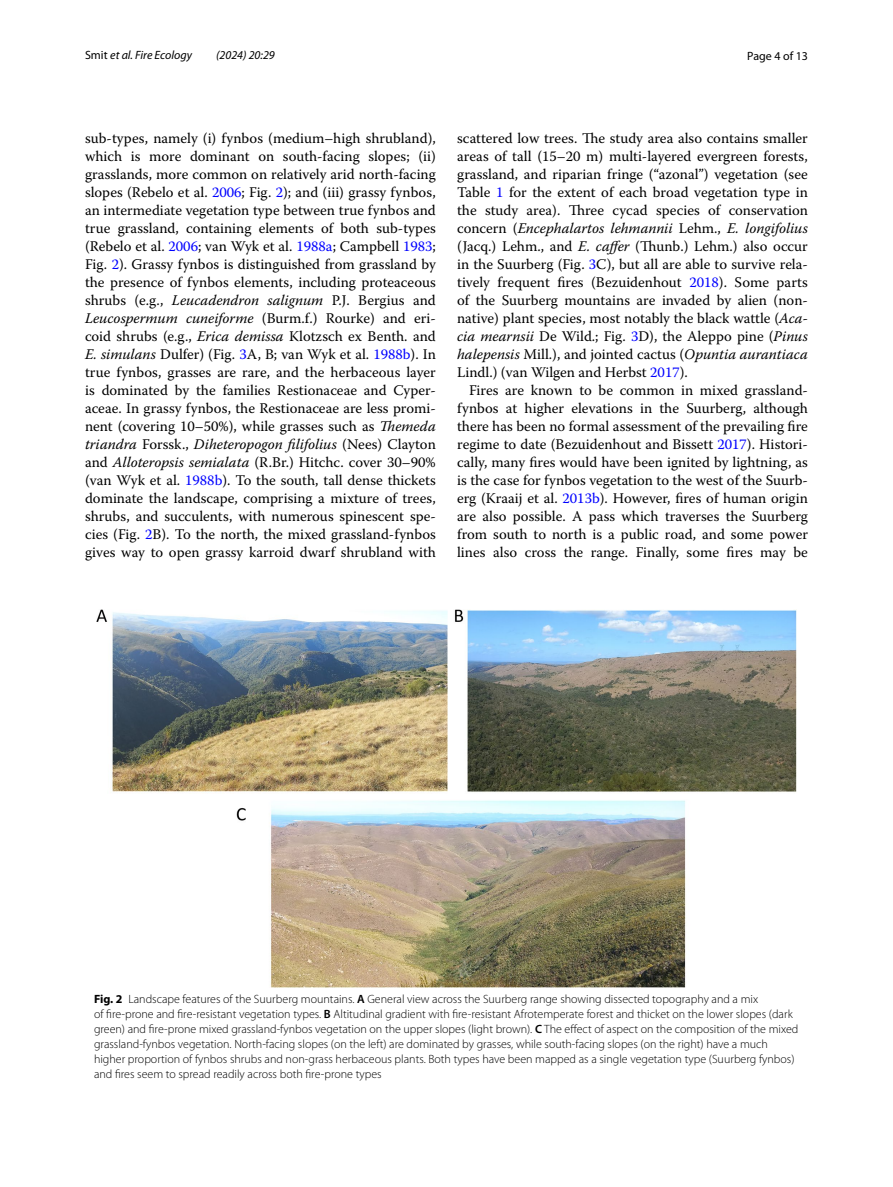
<style>
.page{position:relative;width:893px;height:1187px;background:#fff}
.page>*{position:absolute;margin:0;border:0;box-sizing:border-box;transform-origin:0 0}
.t1{font:14.7px/18px "Warnock Pro";color:#000;text-align:justify}
.t2{font:300 12px/15px "Myriad Pro";color:#000}
.t3{font:italic 12px "Myriad Pro";color:#000}
.t4{font:12px "Myriad Pro";color:#000}
.s1{font-style:normal}
.s2{color:#00f}
.s3{font-style:italic}
.s4{font-weight:700}
.s5{font-weight:600}
</style>
<div class="page">
<img style="left:96px;top:609px;width:701px;height:378px">
<p class="t3" style="left:85px;top:48px;width:109px"><span class="s1">Smit</span> et al. Fire Ecology</p>
<p class="t3" style="left:216px;top:48px;width:60px">(2024) 20:29</p>
<p class="t4" style="left:747px;top:48px;width:62px">Page 4 of 13</p>
<p class="t1" style="left:85px;top:128px;width:352px">sub-types, namely (i) fynbos (medium–high shrubland), which is more dominant on south-facing slopes; (ii) grasslands, more common on relatively arid north-facing slopes (Rebelo et al. <span class="s2">2006</span>; Fig. <span class="s2">2</span>); and (iii) grassy fynbos, an intermediate vegetation type between true fynbos and true grassland, containing elements of both sub-types (Rebelo et al. <span class="s2">2006</span>; van Wyk et al. <span class="s2">1988a</span>; Campbell <span class="s2">1983</span>; Fig. <span class="s2">2</span>). Grassy fynbos is distinguished from grassland by the presence of fynbos elements, including proteaceous shrubs (e.g., <span class="s3">Leucadendron salignum</span> P.J. Bergius and <span class="s3">Leucospermum cuneiforme</span> (Burm.f.) Rourke) and eri&shy;coid shrubs (e.g., <span class="s3">Erica demissa</span> Klotzsch ex Benth. and <span class="s3">E. simulans</span> Dulfer) (Fig. <span class="s2">3</span>A, B; van Wyk et al. <span class="s2">1988b</span>). In true fynbos, grasses are rare, and the herbaceous layer is dominated by the families Restionaceae and Cyper&shy;aceae. In grassy fynbos, the Restionaceae are less promi&shy;nent (covering 10–50%), while grasses such as <span class="s3">Themeda triandra</span> Forssk., <span class="s3">Diheteropogon filifolius</span> (Nees) Clayton and <span class="s3">Alloteropsis semialata</span> (R.Br.) Hitchc. cover 30–90% (van Wyk et al. <span class="s2">1988b</span>). To the south, tall dense thickets dominate the landscape, comprising a mixture of trees, shrubs, and succulents, with numerous spinescent spe&shy;cies (Fig. <span class="s2">2</span>B). To the north, the mixed grassland-fynbos gives way to open grassy karroid dwarf shrubland with</p>
<p class="t1" style="left:457px;top:128px;width:352px">scattered low trees. The study area also contains smaller areas of tall (15–20 m) multi-layered evergreen forests, grassland, and riparian fringe (“azonal”) vegetation (see Table <span class="s2">1</span> for the extent of each broad vegetation type in the study area). Three cycad species of conservation concern (<span class="s3">Encephalartos lehmannii</span> Lehm., <span class="s3">E. longifolius </span>(Jacq.) Lehm., and <span class="s3">E. caffer</span> (Thunb.) Lehm.) also occur in the Suurberg (Fig. <span class="s2">3</span>C), but all are able to survive rela&shy;tively frequent fires (Bezuidenhout <span class="s2">2018</span>). Some parts of the Suurberg mountains are invaded by alien (non&shy;native) plant species, most notably the black wattle (<span class="s3">Aca&shy;cia mearnsii</span> De Wild.; Fig. <span class="s2">3</span>D), the Aleppo pine (<span class="s3">Pinus halepensis</span> Mill.), and jointed cactus (<span class="s3">Opuntia aurantiaca </span>Lindl.) (van Wilgen and Herbst <span class="s2">2017</span>).</p>
<p class="t1" style="left:457px;top:380px;width:352px;text-indent:12px">Fires are known to be common in mixed grassland&shy;fynbos at higher elevations in the Suurberg, although there has been no formal assessment of the prevailing fire regime to date (Bezuidenhout and Bissett <span class="s2">2017</span>). Histori&shy;cally, many fires would have been ignited by lightning, as is the case for fynbos vegetation to the west of the Suurb&shy;erg (Kraaij et al. <span class="s2">2013b</span>). However, fires of human origin are also possible. A pass which traverses the Suurberg from south to north is a public road, and some power lines also cross the range. Finally, some fires may be</p>
<p class="t2" style="left:94px;top:991px;width:706px"><span class="s4">Fig. 2</span> Landscape features of the Suurberg mountains. <span class="s5">A</span> General view across the Suurberg range showing dissected topography and a mix<br>of fire-prone and fire-resistant vegetation types. <span class="s5">B</span> Altitudinal gradient with fire-resistant Afrotemperate forest and thicket on the lower slopes (dark green) and fire-prone mixed grassland-fynbos vegetation on the upper slopes (light brown). <span class="s5">C</span> The effect of aspect on the composition of the mixed grassland-fynbos vegetation. North-facing slopes (on the left) are dominated by grasses, while south-facing slopes (on the right) have a much higher proportion of fynbos shrubs and non-grass herbaceous plants. Both types have been mapped as a single vegetation type (Suurberg fynbos) and fires seem to spread readily across both fire-prone types</p>
</div>
